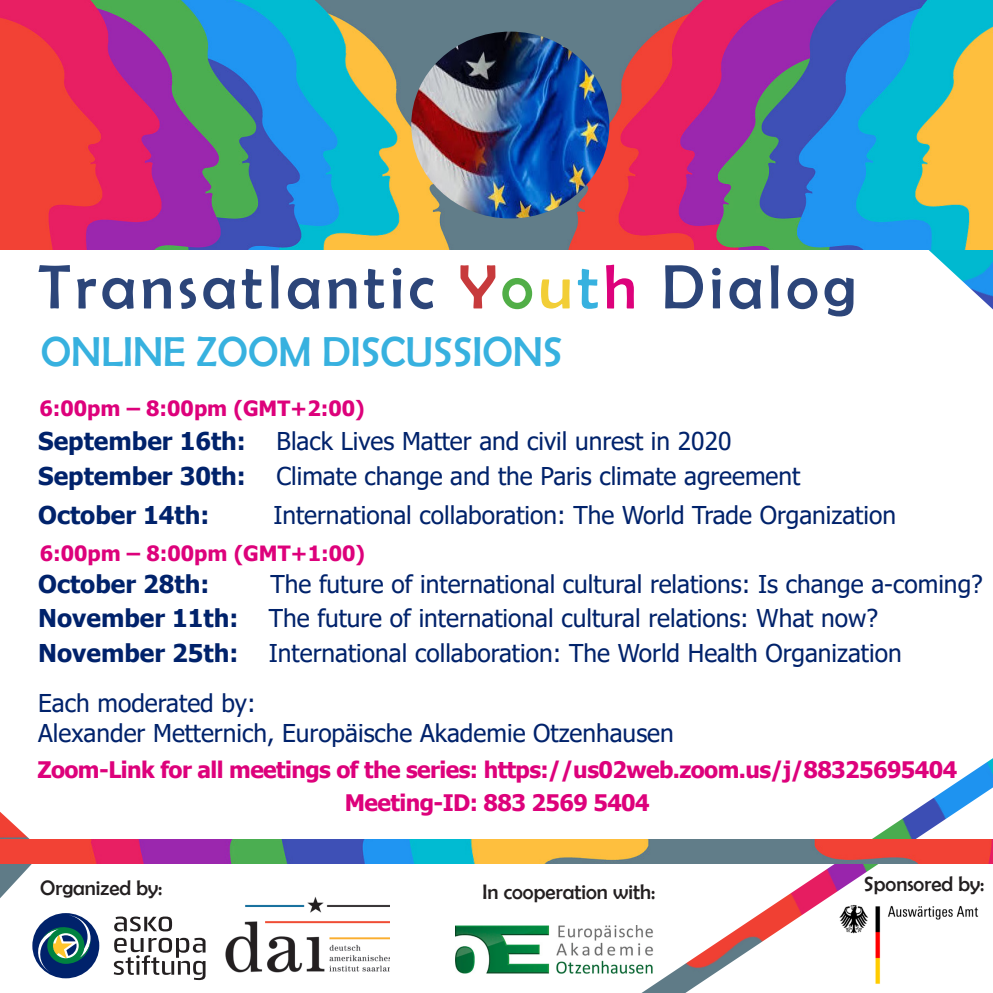
<style>
.page{position:relative;width:993px;height:993px;background:#fff}
.page>*{position:absolute;margin:0;border:0;box-sizing:border-box;transform-origin:0 0}
.t1{font:63px "Berlin Sans FB";letter-spacing:.075em;color:#2c4579}
.t2{font:42px "Berlin Sans FB";color:#37b1df}
.t3{font:24.5px/29.4px "Tahoma";color:#00226b}
.t4{font:700 24.5px "Tahoma";color:#00226b}
.t5{font:700 22.75px "Tahoma";letter-spacing:-.025em;color:#dd017b}
.t6{font:700 21px "Tahoma";color:#dd017b}
.t7{font:21px "Berlin Sans FB";color:#231f20}
.s1{color:#c73a3c}
.s2{color:#51ae47}
.s3{color:#f2ce37}
.s4{color:#37b1df}
.s5{color:#dd017b}
.s6{font-weight:700}
</style>
<div class="page">
<img style="left:891px;top:249px;width:101px;height:60px">
<img style="left:0;top:812px;width:43px;height:86px">
<img style="left:0;top:0;width:992px;height:249px">
<img style="left:641px;top:759px;width:351px;height:233px">
<img style="left:0;top:838px;width:992px;height:25px">
<img style="left:411px;top:32px;width:198px;height:186px">
<img style="left:225px;top:897px;width:164px;height:76px">
<svg style="left:114px;top:916px;width:91px;height:63px"></svg>
<svg style="left:32px;top:913px;width:67px;height:64px"></svg>
<img style="left:455px;top:925px;width:198px;height:48px">
<p class="t1" style="left:38px;top:252px;width:819px">Transatlantic <span class="s1">Y</span><span class="s2">o</span><span class="s3">u</span><span class="s4">t</span><span class="s5">h</span> Dialog</p>
<p class="t2" style="left:41px;top:328px;width:523px">ONLINE ZOOM DISCUSSIONS</p>
<p class="t6" style="left:39px;top:393px;width:327px">6:00pm – 8:00pm (GMT+2:00)</p>
<p class="t3" style="left:38px;top:428px;width:694px"><span class="s6">September 16th:</span> Black Lives Matter and civil unrest in 2020</p>
<p class="t3" style="left:38px;top:462px;width:763px"><span class="s6">September 30th:</span> Climate change and the Paris climate agreement</p>
<p class="t4" style="left:38px;top:497px;width:172px">October 14th:</p>
<p class="t3" style="left:273px;top:501px;width:624px">International collaboration: The World Trade Organization</p>
<p class="t6" style="left:40px;top:538px;width:327px">6:00pm – 8:00pm (GMT+1:00)</p>
<p class="t4" style="left:38px;top:566px;width:172px">October 28th:</p>
<p class="t3" style="left:270px;top:570px;width:713px">The future of international cultural relations: Is change a-coming?</p>
<p class="t3" style="left:38px;top:604px;width:841px"><span class="s6">November 11th:</span> The future of international cultural relations: What now?</p>
<p class="t3" style="left:38px;top:639px;width:864px"><span class="s6">November 25th:</span> International collaboration: The World Health Organization</p>
<p class="t3" style="left:38px;top:689px;width:637px">Each moderated by:<br>Alexander Metternich, Europäische Akademie Otzenhausen</p>
<p class="t5" style="left:37px;top:754px;width:921px">Zoom-Link for all meetings of the series: https://us02web.zoom.us/j/88325695404</p>
<p class="t5" style="left:345px;top:786px;width:306px">Meeting-ID: 883 2569 5404</p>
<p class="t7" style="left:40px;top:875px;width:124px">Organized by:</p>
<p class="t7" style="left:863px;top:872px;width:122px">Sponsored by:</p>
<p class="t7" style="left:482px;top:880px;width:174px">In cooperation with:</p>
</div>
